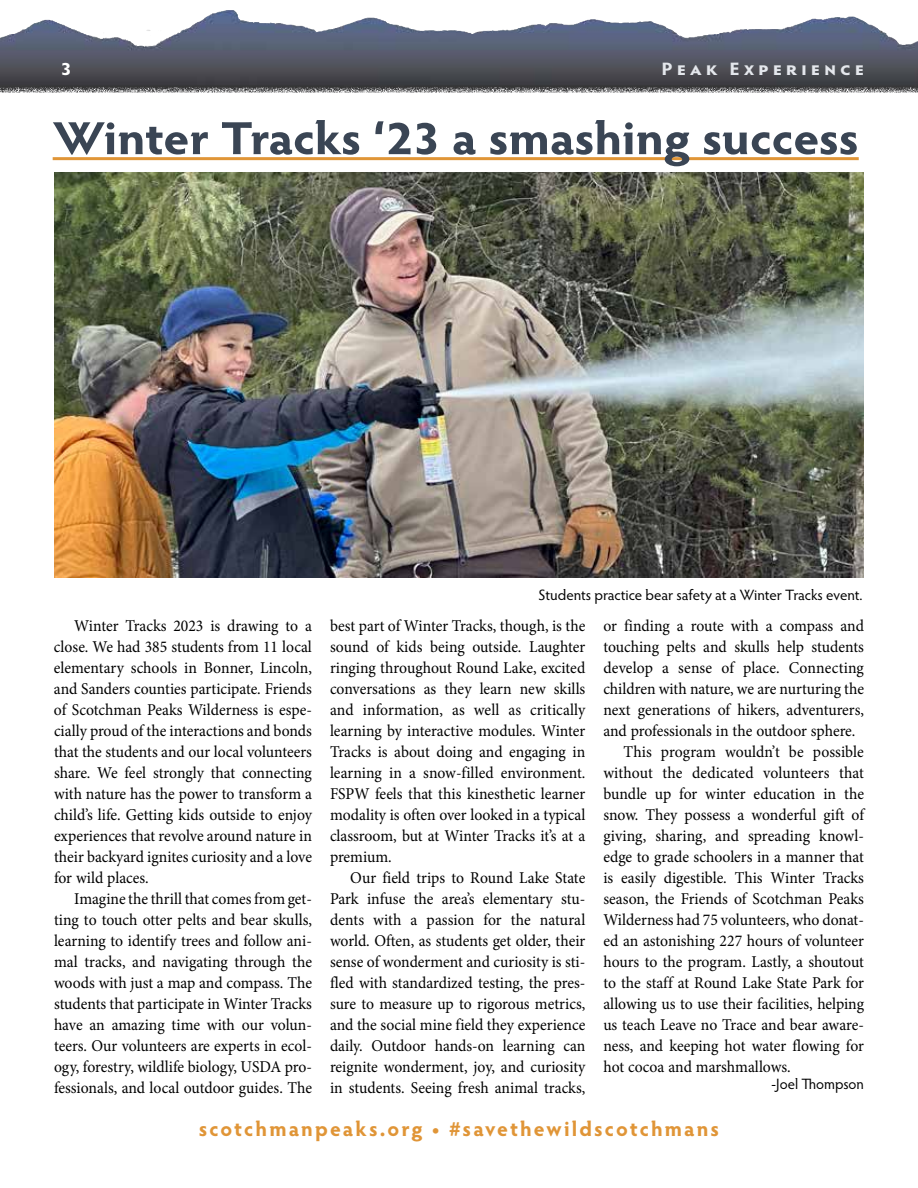
<style>
.page{position:relative;width:918px;height:1188px;background:#fff}
.page>*{position:absolute;margin:0;border:0;box-sizing:border-box;transform-origin:0 0}
.t1{font:700 46.5px "Hypatia Sans Pro";color:#3a4554;scale:1.08 1}
.t2{font:700 21px "Hypatia Sans Pro";color:#e09537}
.t3{font:700 18px "Hypatia Sans Pro";letter-spacing:.2em;color:#e4e7ec;scale:1.1 1}
.t4{font:700 18px "Hypatia Sans Pro";color:#fff;scale:1.1 1}
.t5{font:16.5px/21px "Minion Pro";color:#000;text-align:justify;scale:.95 1}
.t6{font:15px "Hypatia Sans Pro";letter-spacing:-.005em;color:#000}
</style>
<div class="page">
<img style="left:0;top:10px;width:918px;height:83px">
<hr style="left:53px;top:157px;width:806px;height:3px;background:#e09537">
<img style="left:54px;top:172px;width:810px;height:405px">
<p class="t4" style="left:61px;top:56px;width:11px">3</p>
<p class="t3" style="left:662px;top:56px;width:186px">Peak Experience</p>
<h1 class="t1" style="left:53px;top:105px;width:748px">Winter Tracks ‘23 a smashing success</h1>
<p class="t5" style="left:54px;top:616px;width:273px;text-indent:20px">Winter Tracks 2023 is drawing to a close. We had 385 students from 11 local elementary schools in Bonner, Lincoln, and Sanders counties participate. Friends of Scotchman Peaks Wilderness is espe&shy;cially proud of the interactions and bonds that the students and our local volunteers share. We feel strongly that connecting with nature has the power to transform a child’s life. Getting kids outside to enjoy experiences that revolve around nature in their backyard ignites curiosity and a love for wild places.</p>
<p class="t5" style="left:54px;top:889px;width:273px;text-indent:20px">Imagine the thrill that comes from get&shy;ting to touch otter pelts and bear skulls, learning to identify trees and follow ani&shy;mal tracks, and navigating through the woods with just a map and compass. The students that participate in Winter Tracks have an amazing time with our volun&shy;teers. Our volunteers are experts in ecol&shy;ogy, forestry, wildlife biology, USDA pro&shy;fessionals, and local outdoor guides. The</p>
<p class="t6" style="left:539px;top:585px;width:326px">Students practice bear safety at a Winter Tracks event.</p>
<p class="t5" style="left:330px;top:616px;width:270px">best part of Winter Tracks, though, is the sound of kids being outside. Laughter ringing throughout Round Lake, excited conversations as they learn new skills and information, as well as critically learning by interactive modules. Winter Tracks is about doing and engaging in learning in a snow-filled environment.<br>FSPW feels that this kinesthetic learner modality is often over looked in a typical classroom, but at Winter Tracks it’s at a premium.</p>
<p class="t5" style="left:330px;top:868px;width:270px;text-indent:20px">Our field trips to Round Lake State Park infuse the area’s elementary stu&shy;dents with a passion for the natural world. Often, as students get older, their sense of wonderment and curiosity is sti&shy;fled with standardized testing, the pres&shy;sure to measure up to rigorous metrics, and the social mine field they experience daily. Outdoor hands-on learning can reignite wonderment, joy, and curiosity in students. Seeing fresh animal tracks,</p>
<p class="t5" style="left:603px;top:616px;width:276px">or finding a route with a compass and</p>
<p class="t5" style="left:603px;top:637px;width:276px">touching pelts and skulls help students</p>
<p class="t5" style="left:603px;top:658px;width:276px">develop a sense of place. Connecting</p>
<p class="t5" style="left:603px;top:679px;width:276px">children with nature, we are nurturing the</p>
<p class="t5" style="left:603px;top:700px;width:276px">next generations of hikers, adventurers,</p>
<p class="t5" style="left:603px;top:721px;width:267px">and professionals in the outdoor sphere.</p>
<p class="t5" style="left:624px;top:742px;width:254px">This program wouldn’t be possible</p>
<p class="t5" style="left:603px;top:763px;width:276px">without the dedicated volunteers that</p>
<p class="t5" style="left:603px;top:784px;width:276px">bundle up for winter education in the</p>
<p class="t5" style="left:603px;top:805px;width:276px">snow. They possess a wonderful gift of</p>
<p class="t5" style="left:603px;top:826px;width:276px">giving, sharing, and spreading knowl-</p>
<p class="t5" style="left:603px;top:847px;width:276px">edge to grade schoolers in a manner that</p>
<p class="t5" style="left:603px;top:868px;width:276px">is easily digestible. This Winter Tracks</p>
<p class="t5" style="left:603px;top:889px;width:276px">season, the Friends of Scotchman Peaks</p>
<p class="t5" style="left:603px;top:910px;width:276px">Wilderness had 75 volunteers, who donat-</p>
<p class="t5" style="left:603px;top:931px;width:276px">ed an astonishing 227 hours of volunteer</p>
<p class="t5" style="left:603px;top:952px;width:276px">hours to the program. Lastly, a shoutout</p>
<p class="t5" style="left:603px;top:973px;width:276px">to the staff at Round Lake State Park for</p>
<p class="t5" style="left:603px;top:994px;width:276px">allowing us to use their facilities, helping</p>
<p class="t5" style="left:603px;top:1015px;width:276px">us teach Leave no Trace and bear aware-</p>
<p class="t5" style="left:603px;top:1036px;width:276px">ness, and keeping hot water flowing for</p>
<p class="t5" style="left:603px;top:1057px;width:199px">hot cocoa and marshmallows.</p>
<p class="t6" style="left:772px;top:1074px;width:94px">-Joel Thompson</p>
<p class="t2" style="left:199px;top:1114px;width:522px">scotchmanpeaks.org • #savethewildscotchmans</p>
</div>
